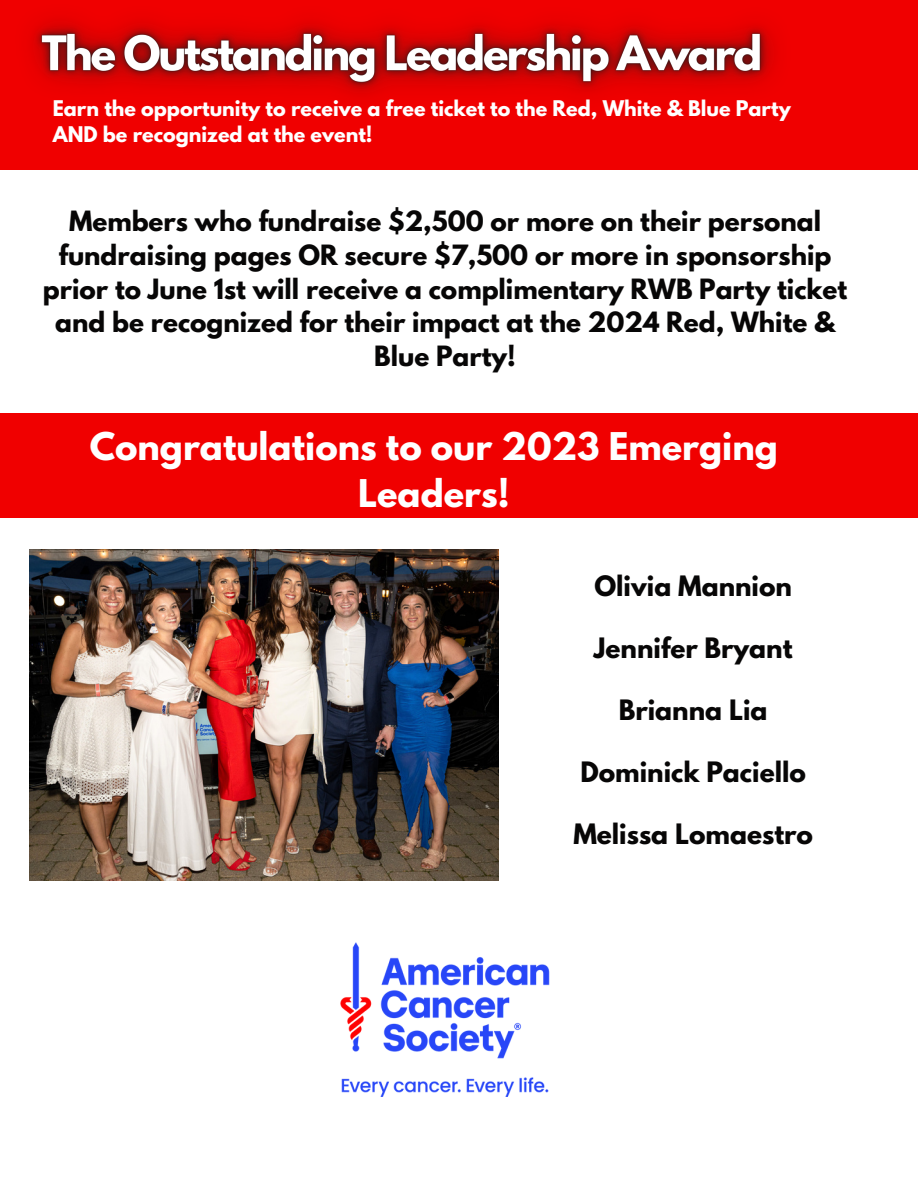
<style>
.page{position:relative;width:918px;height:1188px;background:#fff}
.page>*{position:absolute;margin:0;border:0;box-sizing:border-box;transform-origin:0 0}
.t1{font:700 33.9px/47.2px "League Spartan";color:#fff;text-align:center}
.t2{font:700 24.9px "League Spartan";color:#070606}
.t3{font:700 24.75px/33.8px "League Spartan";color:#070606;text-align:center}
.t4{font:700 19.2px/25.8px "League Spartan";color:#fff}
</style>
<div class="page">
<div style="left:0;top:0;width:918px;height:170px;background:#f00000"></div>
<img style="left:30px;top:550px;width:469px;height:330px">
<div style="left:0;top:414px;width:918px;height:104px;background:#f00000"></div>
<img style="left:341px;top:942px;width:209px;height:154px">
<img style="left:31px;top:19px;width:745px;height:76px">
<p class="t4" style="left:53px;top:98px;width:740px">Earn the opportunity to receive a free ticket to the Red, White &amp; Blue Party<br>AND be recognized at the event!</p>
<p class="t3" style="left:43px;top:207px;width:806px">Members who fundraise $2,500 or more on their personal fundraising pages OR secure $7,500 or more in sponsorship prior to June 1st will receive a complimentary RWB Party ticket and be recognized for their impact at the 2024 Red, White &amp; Blue Party!</p>
<p class="t1" style="left:90px;top:427px;width:690px">Congratulations to our 2023 Emerging<br>Leaders!</p>
<p class="t2" style="left:594px;top:574px;width:199px">Olivia Mannion</p>
<p class="t2" style="left:594px;top:635px;width:200px">Jennifer Bryant</p>
<p class="t2" style="left:619px;top:697px;width:150px">Brianna Lia</p>
<p class="t2" style="left:580px;top:759px;width:227px">Dominick Paciello</p>
<p class="t2" style="left:573px;top:821px;width:241px">Melissa Lomaestro</p>
</div>
